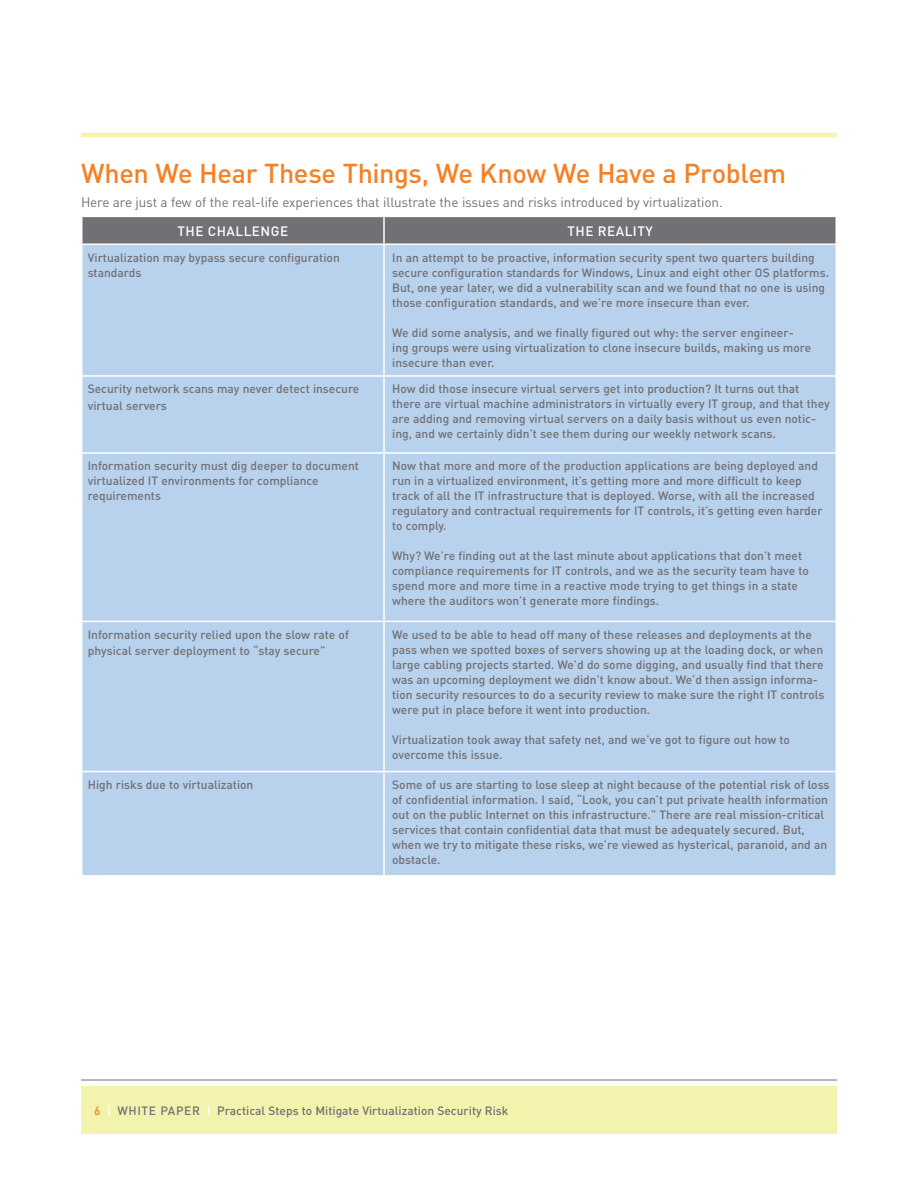
<style>
.page{position:relative;width:918px;height:1188px;background:#fff}
.page>*{position:absolute;margin:0;border:0;box-sizing:border-box;transform-origin:0 0}
.t1{font:500 27px "DIN Pro";letter-spacing:-.01em;color:#f58025}
.t2{font:13.5px "DIN Pro";letter-spacing:-.01em;color:#717074}
.t3{font:500 13.5px "DIN Pro";letter-spacing:.035em;color:#fff}
.t4{font:500 12px/15px "DIN Pro";color:#717074}
.s1{color:#f58025}
.s2{color:#fff}
</style>
<div class="page">
<div style="left:81px;top:1087px;width:756px;height:47px;background:#f4f3ae"></div>
<hr style="left:81px;top:133px;width:756px;height:4px;background:#f4f3ae">
<hr style="left:81px;top:1080px;width:756px;height:1px;background:#717074">
<div style="left:82px;top:245px;width:754px;height:630px;background:#b8d1ed"></div>
<div style="left:82px;top:217px;width:754px;height:26px;background:#717074"></div>
<hr style="left:383px;top:245px;width:2px;height:130px;background:#fff">
<hr style="left:81px;top:375px;width:303px;height:2px;background:#fff">
<hr style="left:384px;top:375px;width:453px;height:2px;background:#fff">
<hr style="left:383px;top:377px;width:2px;height:75px;background:#fff">
<hr style="left:81px;top:452px;width:303px;height:2px;background:#fff">
<hr style="left:384px;top:452px;width:453px;height:2px;background:#fff">
<hr style="left:383px;top:454px;width:2px;height:167px;background:#fff">
<hr style="left:81px;top:621px;width:303px;height:1px;background:#fff">
<hr style="left:384px;top:621px;width:453px;height:1px;background:#fff">
<hr style="left:383px;top:622px;width:2px;height:149px;background:#fff">
<hr style="left:81px;top:771px;width:303px;height:1px;background:#fff">
<hr style="left:384px;top:771px;width:453px;height:1px;background:#fff">
<hr style="left:383px;top:772px;width:2px;height:103px;background:#fff">
<h1 class="t1" style="left:81px;top:155px;width:707px">When We Hear These Things, We Know We Have a Problem</h1>
<p class="t2" style="left:81px;top:193px;width:643px">Here are just a few of the real-life experiences that illustrate the issues and risks introduced by virtualization.</p>
<p class="t3" style="left:178px;top:222px;width:112px">The Challenge</p>
<p class="t3" style="left:568px;top:222px;width:87px">The Reality</p>
<p class="t4" style="left:88px;top:249px;width:254px">Virtualization may bypass secure configuration standards</p>
<p class="t4" style="left:392px;top:249px;width:438px">In an attempt to be proactive, information security spent two quarters building secure configuration standards for Windows, Linux and eight other OS platforms.<br>But, one year later, we did a vulnerability scan and we found that no one is using those configuration standards, and we’re more insecure than ever.</p>
<p class="t4" style="left:392px;top:324px;width:421px">We did some analysis, and we finally figured out why: the server engineer&shy;ing groups were using virtualization to clone insecure builds, making us more insecure than ever.</p>
<p class="t4" style="left:88px;top:380px;width:273px;line-height:16.5px">Security network scans may never detect insecure virtual servers</p>
<p class="t4" style="left:392px;top:381px;width:439px">How did those insecure virtual servers get into production? It turns out that there are virtual machine administrators in virtually every IT group, and that they are adding and removing virtual servers on a daily basis without us even notic&shy;ing, and we certainly didn’t see them during our weekly network scans.</p>
<p class="t4" style="left:88px;top:458px;width:273px">Information security must dig deeper to document virtualized IT environments for compliance requirements</p>
<p class="t4" style="left:392px;top:458px;width:432px">Now that more and more of the production applications are being deployed and run in a virtualized environment, it’s getting more and more difficult to keep track of all the IT infrastructure that is deployed. Worse, with all the increased regulatory and contractual requirements for IT controls, it’s getting even harder to comply.</p>
<p class="t4" style="left:392px;top:548px;width:418px">Why? We’re finding out at the last minute about applications that don’t meet compliance requirements for IT controls, and we as the security team have to spend more and more time in a reactive mode trying to get things in a state where the auditors won’t generate more findings.</p>
<p class="t4" style="left:88px;top:626px;width:263px;line-height:16.5px">Information security relied upon the slow rate of physical server deployment to “stay secure”</p>
<p class="t4" style="left:392px;top:626px;width:434px">We used to be able to head off many of these releases and deployments at the pass when we spotted boxes of servers showing up at the loading dock, or when large cabling projects started. We’d do some digging, and usually find that there was an upcoming deployment we didn’t know about. We’d then assign informa&shy;tion security resources to do a security review to make sure the right IT controls were put in place before it went into production.</p>
<p class="t4" style="left:392px;top:731px;width:399px">Virtualization took away that safety net, and we’ve got to figure out how to overcome this issue.</p>
<p class="t4" style="left:88px;top:777px;width:167px">H igh risks due to virtualization</p>
<p class="t4" style="left:392px;top:777px;width:439px">Some of us are starting to lose sleep at night because of the potential risk of loss of confidential information. I said, “Look, you can’t put private health information out on the public Internet on this infrastructure.” There are real mission-critical services that contain confidential data that must be adequately secured. But, when we try to mitigate these risks, we’re viewed as hysterical, paranoid, and an obstacle.</p>
<p class="t4" style="left:94px;top:1103px;width:98px"><span class="s1">6</span> <span class="s2">|</span> WH ITE PAPER</p>
<p class="t4" style="left:207px;top:1103px;width:303px"><span class="s2">|</span> Practical Steps to Mitigate Virtualization Security Risk</p>
</div>
